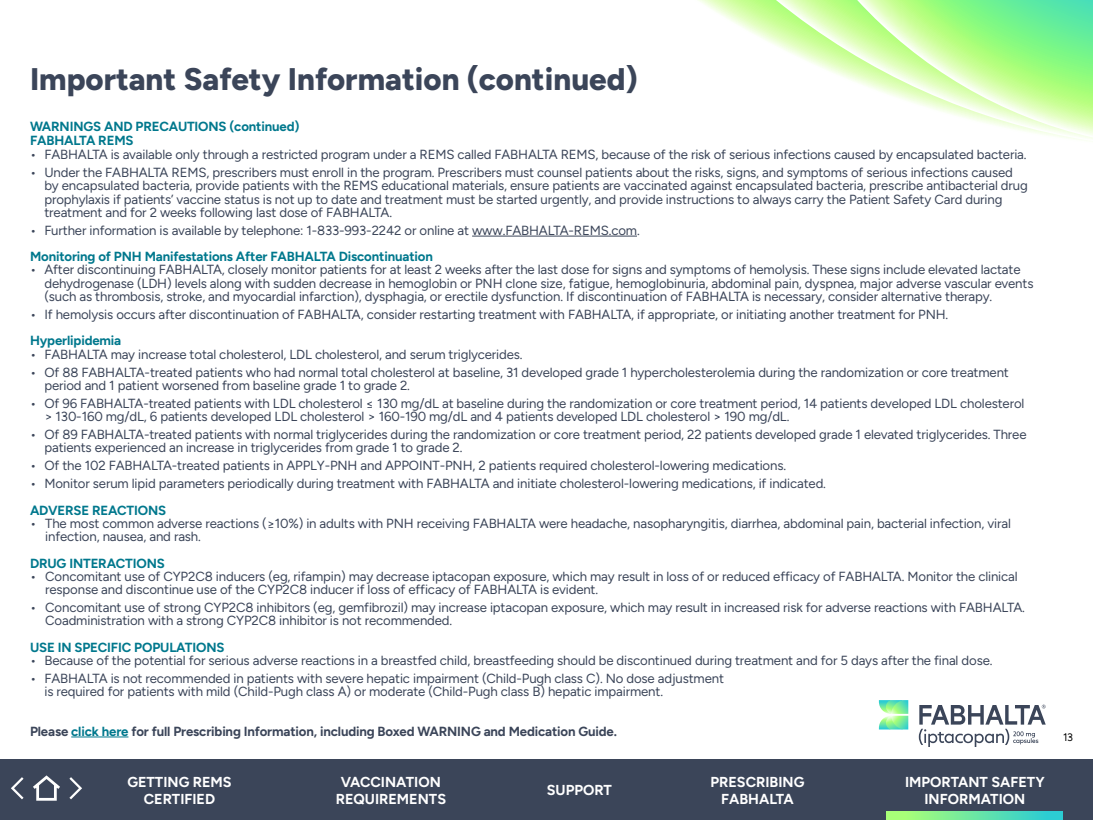
<style>
.page{position:relative;width:1093px;height:820px;background:#fff}
.page>*{position:absolute;margin:0;border:0;box-sizing:border-box;transform-origin:0 0}
.t1{font:800 31.2px "Figtree";color:#3b4559}
.t2{font:700 14.4px/17.3px "Figtree";color:#fff;text-align:center}
.t3{font:13.2px/13.2px "Figtree";letter-spacing:-.01em;color:#3b4559}
.t4{font:700 13.2px "Figtree";letter-spacing:-.005em;color:#3b4559}
.t5{font:700 13.2px/14px "Figtree";letter-spacing:-.01em;color:#00788d}
.t6{font:10.8px "Figtree";color:#000}
.s1{color:#00788d}
</style>
<div class="page">
<svg style="left:919px;top:704px;width:127px;height:42px"></svg>
<svg style="left:879px;top:700px;width:29px;height:29px"></svg>
<svg style="left:698px;top:0;width:78px;height:45px"></svg>
<svg style="left:776px;top:0;width:317px;height:141px"></svg>
<svg style="left:857px;top:0;width:236px;height:137px"></svg>
<hr style="left:472px;top:236px;width:165px;height:1px;background:#3b4559">
<hr style="left:71px;top:736px;width:57px;height:1px;background:#00788d">
<div style="left:0;top:759px;width:1093px;height:60px;background:#3b4559"></div>
<svg style="left:11px;top:775px;width:71px;height:26px"></svg>
<svg style="left:887px;top:811px;width:176px;height:8px"></svg>
<h1 class="t1" style="left:30px;top:60px;width:609px">Important Safety Information (continued)</h1>
<p class="t5" style="left:30px;top:119px;width:271px">WARNINGS AND PRECAUTIONS (continued)<br>FABHALTA REMS</p>
<p class="t3" style="left:30px;top:148px;width:998px">• FABHALTA is available only through a restricted program under a REMS called FABHALTA REMS, because of the risk of serious infections caused by encapsulated bacteria.</p>
<p class="t3" style="left:44px;top:166px;width:985px;text-indent:-14px">• Under the FABHALTA REMS, prescribers must enroll in the program. Prescribers must counsel patients about the risks, signs, and symptoms of serious infections caused by encapsulated bacteria, provide patients with the REMS educational materials, ensure patients are vaccinated against encapsulated bacteria, prescribe antibacterial drug prophylaxis if patients’ vaccine status is not up to date and treatment must be started urgently, and provide instructions to always carry the Patient Safety Card during treatment and for 2 weeks following last dose of FABHALTA.</p>
<p class="t3" style="left:30px;top:223px;width:611px">• Further information is available by telephone: 1-833-993-2242 or online at www.FABHALTA-REMS.com.</p>
<p class="t5" style="left:30px;top:249px;width:404px">Monitoring of PNH Manifestations After FABHALTA Discontinuation</p>
<p class="t3" style="left:44px;top:263px;width:990px;text-indent:-14px">• After discontinuing FABHALTA, closely monitor patients for at least 2 weeks after the last dose for signs and symptoms of hemolysis. These signs include elevated lactate dehydrogenase (LDH) levels along with sudden decrease in hemoglobin or PNH clone size, fatigue, hemoglobinuria, abdominal pain, dyspnea, major adverse vascular events (such as thrombosis, stroke, and myocardial infarction), dysphagia, or erectile dysfunction. If discontinuation of FABHALTA is necessary, consider alternative therapy.</p>
<p class="t3" style="left:30px;top:307px;width:920px">• If hemolysis occurs after discontinuation of FABHALTA, consider restarting treatment with FABHALTA, if appropriate, or initiating another treatment for PNH.</p>
<p class="t5" style="left:30px;top:333px;width:93px">Hyperlipidemia</p>
<p class="t3" style="left:30px;top:347px;width:494px">• FABHALTA may increase total cholesterol, LDL cholesterol, and serum triglycerides.</p>
<p class="t3" style="left:44px;top:365px;width:966px;text-indent:-14px">• Of 88 FABHALTA-treated patients who had normal total cholesterol at baseline, 31 developed grade 1 hypercholesterolemia during the randomization or core treatment period and 1 patient worsened from baseline grade 1 to grade 2.</p>
<p class="t3" style="left:44px;top:396px;width:981px;text-indent:-14px">• Of 96 FABHALTA-treated patients with LDL cholesterol ≤ 130 mg/dL at baseline during the randomization or core treatment period, 14 patients developed LDL cholesterol &gt; 130-160 mg/dL, 6 patients developed LDL cholesterol &gt; 160-190 mg/dL and 4 patients developed LDL cholesterol &gt; 190 mg/dL.</p>
<p class="t3" style="left:44px;top:427px;width:983px;text-indent:-14px">• Of 89 FABHALTA-treated patients with normal triglycerides during the randomization or core treatment period, 22 patients developed grade 1 elevated triglycerides. Three patients experienced an increase in triglycerides from grade 1 to grade 2.</p>
<p class="t3" style="left:30px;top:459px;width:758px">• Of the 102 FABHALTA-treated patients in APPLY-PNH and APPOINT-PNH, 2 patients required cholesterol-lowering medications.</p>
<p class="t3" style="left:30px;top:477px;width:797px">• Monitor serum lipid parameters periodically during treatment with FABHALTA and initiate cholesterol-lowering medications, if indicated.</p>
<p class="t5" style="left:30px;top:502px;width:138px">ADVERSE REACTIONS</p>
<p class="t3" style="left:45px;top:516px;width:967px;text-indent:-15px">• The most common adverse reactions (≥10%) in adults with PNH receiving FABHALTA were headache, nasopharyngitis, diarrhea, abdominal pain, bacterial infection, viral infection, nausea, and rash.</p>
<p class="t5" style="left:30px;top:555px;width:136px">DRUG INTERACTIONS</p>
<p class="t3" style="left:45px;top:569px;width:974px;text-indent:-15px">• Concomitant use of CYP2C8 inducers (eg, rifampin) may decrease iptacopan exposure, which may result in loss of or reduced efficacy of FABHALTA. Monitor the clinical response and discontinue use of the CYP2C8 inducer if loss of efficacy of FABHALTA is evident.</p>
<p class="t3" style="left:45px;top:600px;width:981px;text-indent:-15px">• Concomitant use of strong CYP2C8 inhibitors (eg, gemfibrozil) may increase iptacopan exposure, which may result in increased risk for adverse reactions with FABHALTA.<br>Coadministration with a strong CYP2C8 inhibitor is not recommended.</p>
<p class="t5" style="left:30px;top:639px;width:196px">USE IN SPECIFIC POPULATIONS</p>
<p class="t3" style="left:30px;top:653px;width:964px">• Because of the potential for serious adverse reactions in a breastfed child, breastfeeding should be discontinued during treatment and for 5 days after the final dose.</p>
<p class="t3" style="left:44px;top:671px;width:681px;text-indent:-14px">• FABHALTA is not recommended in patients with severe hepatic impairment (Child-Pugh class C). No dose adjustment is required for patients with mild (Child-Pugh class A) or moderate (Child-Pugh class B) hepatic impairment.</p>
<p class="t4" style="left:30px;top:722px;width:588px">Please <span class="s1">click here</span> for full Prescribing Information, including Boxed WARNING and Medication Guide.</p>
<p class="t2" style="left:127px;top:772px;width:106px">GETTING REMS<br>CERTIFIED</p>
<p class="t2" style="left:336px;top:772px;width:112px">VACCINATION<br>REQUIREMENTS</p>
<p class="t2" style="left:547px;top:781px;width:67px">SUPPORT</p>
<p class="t2" style="left:710px;top:772px;width:95px">PRESCRIBING<br>FABHALTA</p>
<p class="t2" style="left:905px;top:772px;width:141px">IMPORTANT SAFETY<br>INFORMATION</p>
<p class="t4" style="left:30px;top:719px;width:734px">Please <span class="s1">click here</span> for additional Important Safety Information. Please <span class="s1">click here</span> for full Prescribing Information, including</p>
<p class="t6" style="left:1063px;top:731px;width:11px">13</p>
</div>
